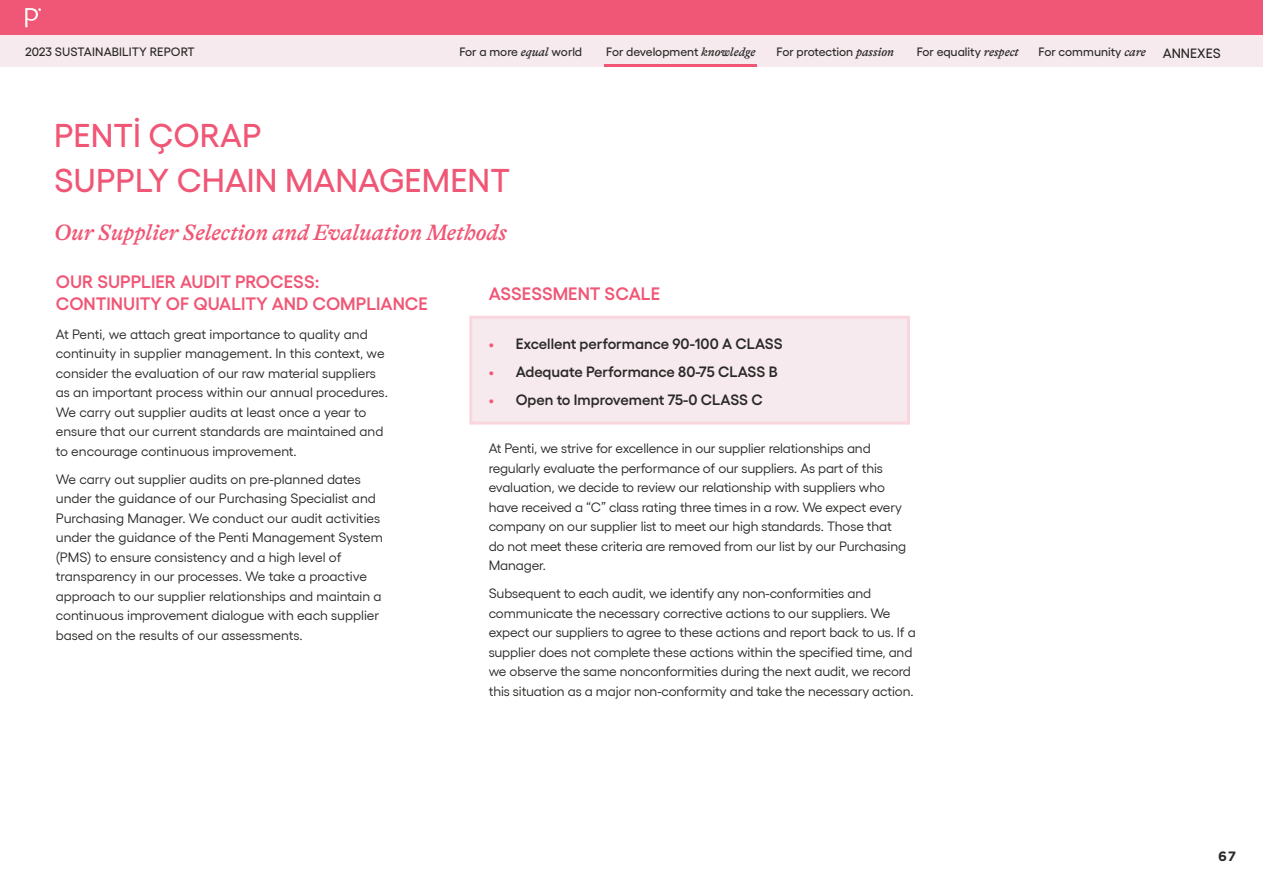
<style>
.page{position:relative;width:1263px;height:893px;background:#fff}
.page>*{position:absolute;margin:0;border:0;box-sizing:border-box;transform-origin:0 0}
.t1{font:500 33px/45px "Yellix";color:#f05675}
.t2{font:italic 500 22.5px "GT Alpina";color:#f05675}
.t3{font:600 18px/22.5px "Yellix";color:#f05675}
.t4{font:600 15px "Yellix";color:#2a2927}
.t5{font:13.5px/19.5px "Yellix";letter-spacing:-.01em;color:#2a2927}
.t6{font:700 13.5px "Gotham";color:#2a2927}
.t7{font:500 12.15px "Yellix";color:#2a2927}
.s1{font-family:"GT Alpina";font-style:italic}
.s2{font-size:13.5px}
.s3{color:#f05675}
</style>
<div class="page">
<div style="left:0;top:0;width:1263px;height:38px;background:#f05675"></div>
<div style="left:0;top:35px;width:1263px;height:31px;background:#f6eaee"></div>
<svg style="left:25px;top:8px;width:16px;height:19px"></svg>
<div style="left:469px;top:316px;width:441px;height:109px;background:#f6eaee;border:3px solid #fad6de"></div>
<hr style="left:604px;top:64px;width:153px;height:3px;background:#f05775">
<p class="t7" style="left:25px;top:43px;width:171px">2023 SUSTAINABILITY REPORT</p>
<p class="t7" style="left:459px;top:43px;width:124px">For a more <span class="s1">equal</span> world</p>
<p class="t7" style="left:606px;top:43px;width:151px">For development <span class="s1">knowledge</span></p>
<p class="t7" style="left:776px;top:43px;width:119px">For protection <span class="s1">passion</span></p>
<p class="t7" style="left:917px;top:43px;width:104px">For equality <span class="s1">respect</span></p>
<p class="t7" style="left:1038px;top:43px;width:184px">For community <span class="s1">care</span> <span class="s2">ANNEXES</span></p>
<h1 class="t1" style="left:54px;top:110px;width:457px">PENTİ ÇORAP<br>SUPPLY CHAIN MANAGEMENT</h1>
<h2 class="t2" style="left:54px;top:219px;width:454px">Our Supplier Selection and Evaluation Methods</h2>
<h3 class="t3" style="left:56px;top:268px;width:374px">OUR SUPPLIER AUDIT PROCESS:<br>CONTINUITY OF QUALITY AND COMPLIANCE</h3>
<h3 class="t3" style="left:489px;top:280px;width:173px">ASSESSMENT SCALE</h3>
<p class="t5" style="left:56px;top:323px;width:334px">At Penti, we attach great importance to quality and continuity in supplier management. In this context, we consider the evaluation of our raw material suppliers as an important process within our annual procedures.<br>We carry out supplier audits at least once a year to ensure that our current standards are maintained and to encourage continuous improvement.</p>
<p class="t5" style="left:56px;top:468px;width:329px">We carry out supplier audits on pre-planned dates under the guidance of our Purchasing Specialist and Purchasing Manager. We conduct our audit activities under the guidance of the Penti Management System (PMS) to ensure consistency and a high level of transparency in our processes. We take a proactive approach to our supplier relationships and maintain a continuous improvement dialogue with each supplier based on the results of our assessments.</p>
<p class="t4" style="left:489px;top:332px;width:296px"><span class="s3">•</span> Excellent performance 90-100 A CLASS</p>
<p class="t4" style="left:489px;top:360px;width:290px"><span class="s3">•</span> Adequate Performance 80-75 CLASS B</p>
<p class="t4" style="left:489px;top:388px;width:276px"><span class="s3">•</span> Open to Improvement 75-0 CLASS C</p>
<p class="t5" style="left:489px;top:437px;width:419px">At Penti, we strive for excellence in our supplier relationships and regularly evaluate the performance of our suppliers. As part of this evaluation, we decide to review our relationship with suppliers who have received a “C” class rating three times in a row. We expect every company on our supplier list to meet our high standards. Those that do not meet these criteria are removed from our list by our Purchasing Manager.</p>
<p class="t5" style="left:489px;top:582px;width:429px">Subsequent to each audit, we identify any non-conformities and communicate the necessary corrective actions to our suppliers. We expect our suppliers to agree to these actions and report back to us. If a supplier does not complete these actions within the specified time, and we observe the same nonconformities during the next audit, we record this situation as a major non-conformity and take the necessary action.</p>
<p class="t6" style="left:1218px;top:847px;width:20px">67</p>
</div>
